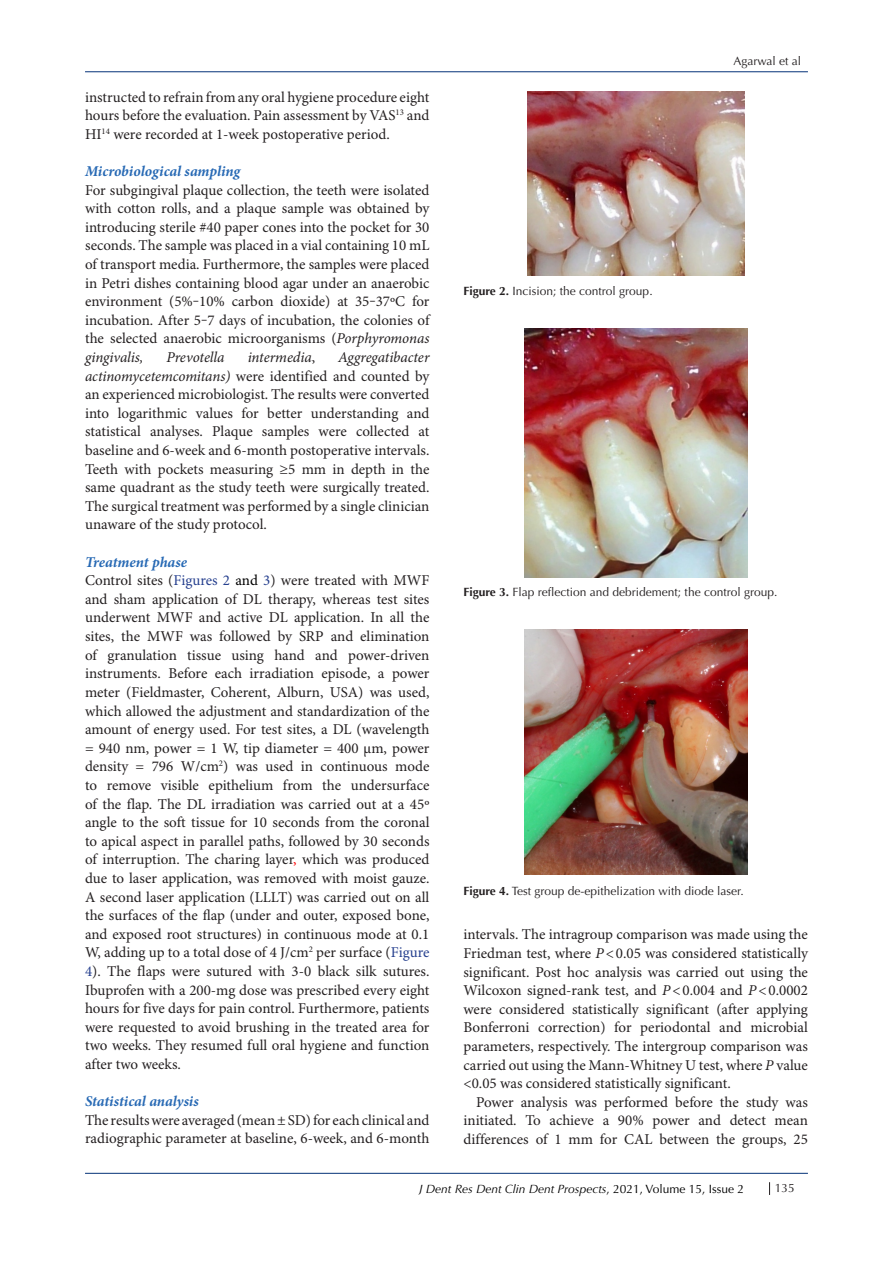
<style>
.page{position:relative;width:893px;height:1263px;background:#fff}
.page>*{position:absolute;margin:0;border:0;box-sizing:border-box;transform-origin:0 0}
.t1{font:15px/18.6px "Minion Pro";color:#231f20;text-align:justify}
.t2{font:italic 700 15px "Minion Pro";letter-spacing:-.005em;color:#2769b4}
.t3{font:italic 15px "Minion Pro";letter-spacing:-.005em;color:#231f20}
.List_Paragraph{font:12px "Optima LT Std";color:#231f20}
.t4{font:italic 12px "Optima LT Std";color:#000}
.s1{font-style:italic}
.s2{color:#253f8e}
.s3{color:#000}
.s4{color:#f00}
.s5{font-style:normal}
.s6{font-weight:700}
</style>
<div class="page">
<hr style="left:85px;top:71px;width:723px;height:1px;background:#053278">
<hr style="left:85px;top:1173px;width:723px;height:1px;background:#053278">
<svg style="left:769px;top:1182px;width:1px;height:13px"></svg>
<img style="left:527px;top:91px;width:217px;height:184px">
<img style="left:524px;top:328px;width:223px;height:249px">
<img style="left:524px;top:629px;width:223px;height:246px">
<p class="t1" style="left:85px;top:88px;width:346px">instructed to refrain from any oral hygiene procedure eight hours before the evaluation. Pain assessment by VAS<sup>13</sup> and HI<sup>14</sup> were recorded at 1-week postoperative period.</p>
<p class="t2" style="left:85px;top:161px;width:157px">Microbiological sampling</p>
<p class="t1" style="left:85px;top:181px;width:346px">For subgingival plaque collection, the teeth were isolated with cotton rolls, and a plaque sample was obtained by introducing sterile #40 paper cones into the pocket for 30 seconds. The sample was placed in a vial containing 10 mL of transport media. Furthermore, the samples were placed in Petri dishes containing blood agar under an anaerobic environment (5%‒10% carbon dioxide) at 35‒37ºC for incubation. After 5‒7 days of incubation, the colonies of the selected anaerobic microorganisms (<span class="s1">Porphyromonas gingivalis,</span></p>
<p class="t1" style="left:85px;top:349px;width:346px;text-indent:253px"><span class="s1">Aggregatibacter actinomycetemcomitans)</span> were identified and counted by an experienced microbiologist. The results were converted into logarithmic values for better understanding and statistical analyses. Plaque samples were collected at baseline and 6-week and 6-month postoperative intervals.</p>
<p class="t1" style="left:85px;top:460px;width:346px">Teeth with pockets measuring ≥5 mm in depth in the same quadrant as the study teeth were surgically treated.<br>The surgical treatment was performed by a single clinician unaware of the study protocol.</p>
<p class="t2" style="left:85px;top:551px;width:104px">Treatment phase</p>
<p class="t1" style="left:85px;top:572px;width:346px">Control sites (<span class="s2">Figures 2</span> <span class="s3">and</span> <span class="s2">3</span>) were treated with MWF and sham application of DL therapy, whereas test sites underwent MWF and active DL application. In all the sites, the MWF was followed by SRP and elimination of granulation tissue using hand and power-driven instruments. Before each irradiation episode, a power meter (Fieldmaster, Coherent, Alburn, USA) was used, which allowed the adjustment and standardization of the amount of energy used. For test sites, a DL (wavelength = 940 nm, power = 1 W, tip diameter = 400 µm, power density = 796 W/cm<sup>2</sup>) was used in continuous mode to remove visible epithelium from the undersurface of the flap. The DL irradiation was carried out at a 45º angle to the soft tissue for 10 seconds from the coronal to apical aspect in parallel paths, followed by 30 seconds of interruption. The charing layer<span class="s4">,</span> which was produced due to laser application, was removed with moist gauze.<br>A second laser application (LLLT) was carried out on all the surfaces of the flap (under and outer, exposed bone, and exposed root structures) in continuous mode at 0.1<br>W, adding up to a total dose of 4 J/cm<sup>2</sup> per surface (<span class="s2">Figure 4</span>). The flaps were sutured with 3-0 black silk sutures.<br>Ibuprofen with a 200-mg dose was prescribed every eight hours for five days for pain control. Furthermore, patients were requested to avoid brushing in the treated area for two weeks. They resumed full oral hygiene and function after two weeks.</p>
<p class="t2" style="left:85px;top:1091px;width:115px">Statistical analysis</p>
<p class="t1" style="left:85px;top:1111px;width:346px">The results were averaged (mean ± SD) for each clinical and radiographic parameter at baseline, 6-week, and 6-month</p>
<p class="t3" style="left:166px;top:347px;width:59px">Prevotella</p>
<p class="t3" style="left:248px;top:347px;width:69px">intermedia<span class="s5">,</span></p>
<p class="List_Paragraph" style="left:733px;top:54px;width:69px">Agarwal et al</p>
<p class="List_Paragraph" style="left:463px;top:284px;width:191px"><span class="s6">Figure 2.</span> Incision; the control group.</p>
<p class="List_Paragraph" style="left:463px;top:585px;width:315px"><span class="s6">Figure 3.</span> Flap reflection and debridement; the control group.</p>
<p class="List_Paragraph" style="left:463px;top:884px;width:282px"><span class="s6">Figure 4.</span> Test group de-epithelization with diode laser.</p>
<p class="t1" style="left:463px;top:926px;width:346px">intervals. The intragroup comparison was made using the Friedman test, where <span class="s1">P</span>&lt;0.05 was considered statistically significant. Post hoc analysis was carried out using the Wilcoxon signed-rank test, and <span class="s1">P</span>&lt;0.004 and <span class="s1">P</span>&lt;0.0002 were considered statistically significant (after applying Bonferroni correction) for periodontal and microbial parameters, respectively. The intergroup comparison was carried out using the Mann-Whitney U test, where <span class="s1">P</span> value &lt;0.05 was considered statistically significant.</p>
<p class="t1" style="left:463px;top:1093px;width:346px;text-indent:13px">Power analysis was performed before the study was initiated. To achieve a 90% power and detect mean differences of 1 mm for CAL between the groups, 25</p>
<p class="t4" style="left:419px;top:1181px;width:326px">J Dent Res Dent Clin Dent Prospects<span class="s5">, 2021, Volume 15, Issue 2</span></p>
<p class="List_Paragraph" style="left:775px;top:1181px;width:22px">135</p>
</div>
